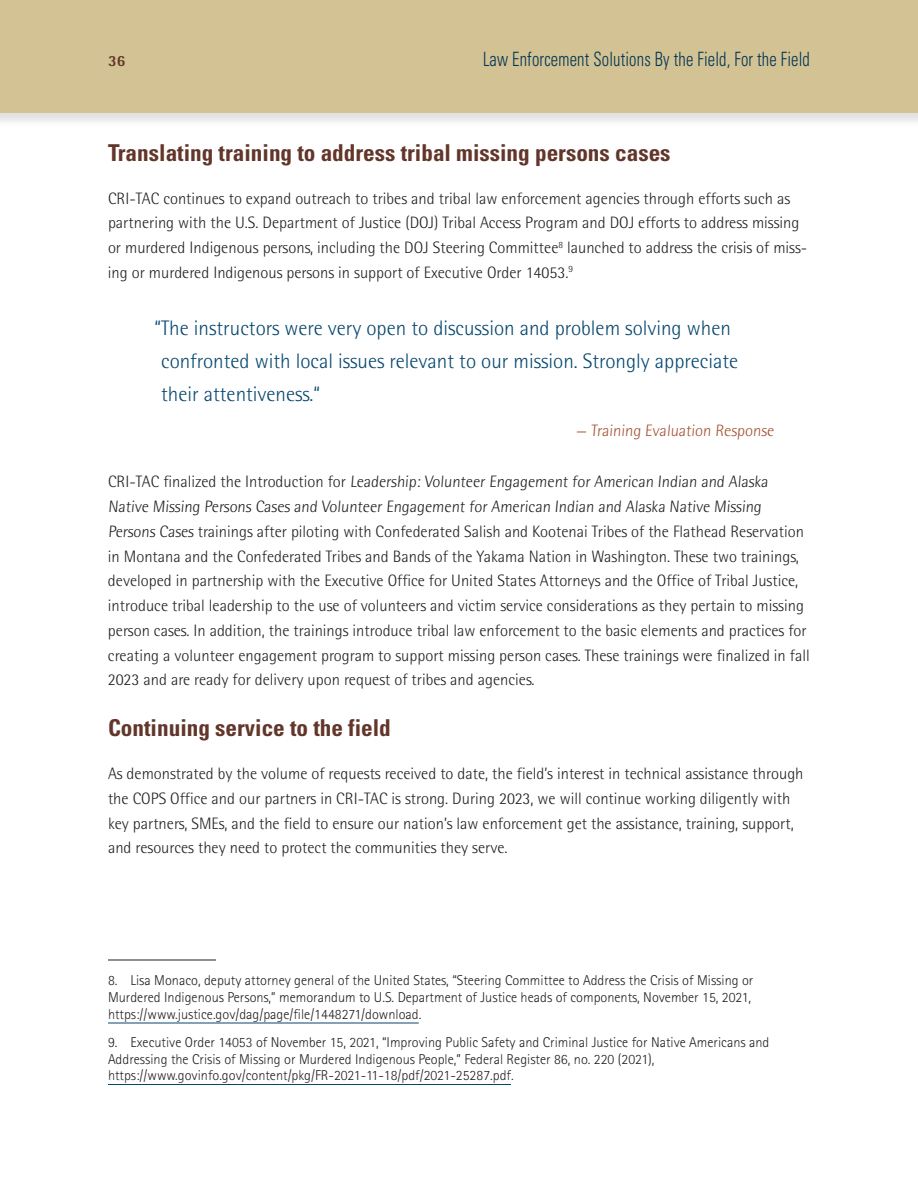
<style>
.page{position:relative;width:918px;height:1188px;background:#fff}
.page>*{position:absolute;margin:0;border:0;box-sizing:border-box;transform-origin:0 0}
.t1{font:700 condensed 23.25px "Univers LT Std";color:#62362a}
.t2{font:300 21px/33px "Rotis Semi Sans Std";color:#06476e}
.t3{font:300 condensed 19.65px "Univers LT Std";letter-spacing:.01em;color:#013455;scale:.84 1}
.t4{font:300 16.5px/24.8px "Rotis Semi Sans Std";color:#231f20}
.t5{font:300 16.5px "Rotis Semi Sans Std";color:#a55133}
.t6{font:800 15.6px "Rotis Semi Sans Std";color:#62362a}
.t7{font:300 14.25px/16.5px "Rotis Sans Serif Std";color:#231f20}
</style>
<div class="page">
<div style="left:0;top:0;width:918px;height:127px;background:#231f20;opacity:.13"></div>
<div style="left:0;top:0;width:918px;height:112px;background:#d3c394"></div>
<hr style="left:108px;top:960px;width:108px;height:1px;background:#231f20">
<hr style="left:108px;top:1023px;width:311px;height:1px;background:#06476e">
<hr style="left:108px;top:1084px;width:403px;height:1px;background:#06476e">
<p class="t6" style="left:108px;top:51px;width:19px">36</p>
<p class="t3" style="left:483px;top:47px;width:391px">Law Enforcement Solutions By the Field, For the Field</p>
<h3 class="t1" style="left:108px;top:138px;width:564px">Translating training to address tribal missing persons cases</h3>
<p class="t4" style="left:108px;top:186px;width:701px">CRI-TAC continues to expand outreach to tribes and tribal law enforcement agencies through efforts such as partnering with the U.S. Department of Justice (DOJ) Tribal Access Program and DOJ efforts to address missing or murdered Indigenous persons, including the DOJ Steering Committee<sup>8</sup> launched to address the crisis of miss&shy;ing or murdered Indigenous persons in support of Executive Order 14053.<sup>9</sup></p>
<p class="t2" style="left:161px;top:311px;width:579px;text-indent:-7px">“The instructors were very open to discussion and problem solving when confronted with local issues relevant to our mission. Strongly appreciate their attentiveness.“</p>
<p class="t5" style="left:576px;top:421px;width:201px">— Training Evaluation Response</p>
<p class="t4" style="left:108px;top:469px;width:703px">CRI-TAC finalized the Introduction for Leadership: Volunteer Engagement for American Indian and Alaska Native Missing Persons Cases and Volunteer Engagement for American Indian and Alaska Native Missing Persons Cases trainings after piloting with Confederated Salish and Kootenai Tribes of the Flathead Reservation in Montana and the Confederated Tribes and Bands of the Yakama Nation in Washington. These two trainings, developed in partnership with the Executive Office for United States Attorneys and the Office of Tribal Justice, introduce tribal leadership to the use of volunteers and victim service considerations as they pertain to missing person cases. In addition, the trainings introduce tribal law enforcement to the basic elements and practices for creating a volunteer engagement program to support missing person cases. These trainings were finalized in fall 2023 and are ready for delivery upon request of tribes and agencies.</p>
<h3 class="t1" style="left:108px;top:714px;width:284px">Continuing service to the field</h3>
<p class="t4" style="left:108px;top:761px;width:697px">As demonstrated by the volume of requests received to date, the field’s interest in technical assistance through the COPS Office and our partners in CRI-TAC is strong. During 2023, we will continue working diligently with key partners, SMEs, and the field to ensure our nation’s law enforcement get the assistance, training, support, and resources they need to protect the communities they serve.</p>
<p class="t7" style="left:108px;top:972px;width:647px">8. Lisa Monaco, deputy attorney general of the United States, “Steering Committee to Address the Crisis of Missing or<br>Murdered Indigenous Persons,” memorandum to U.S. Department of Justice heads of components, November 15, 2021, https://www.justice.gov/dag/page/file/1448271/download.</p>
<p class="t7" style="left:108px;top:1034px;width:663px">9. Executive Order 14053 of November 15, 2021, “Improving Public Safety and Criminal Justice for Native Americans and<br>Addressing the Crisis of Missing or Murdered Indigenous People,” Federal Register 86, no. 220 (2021), https://www.govinfo.gov/content/pkg/FR-2021-11-18/pdf/2021-25287.pdf.</p>
</div>
